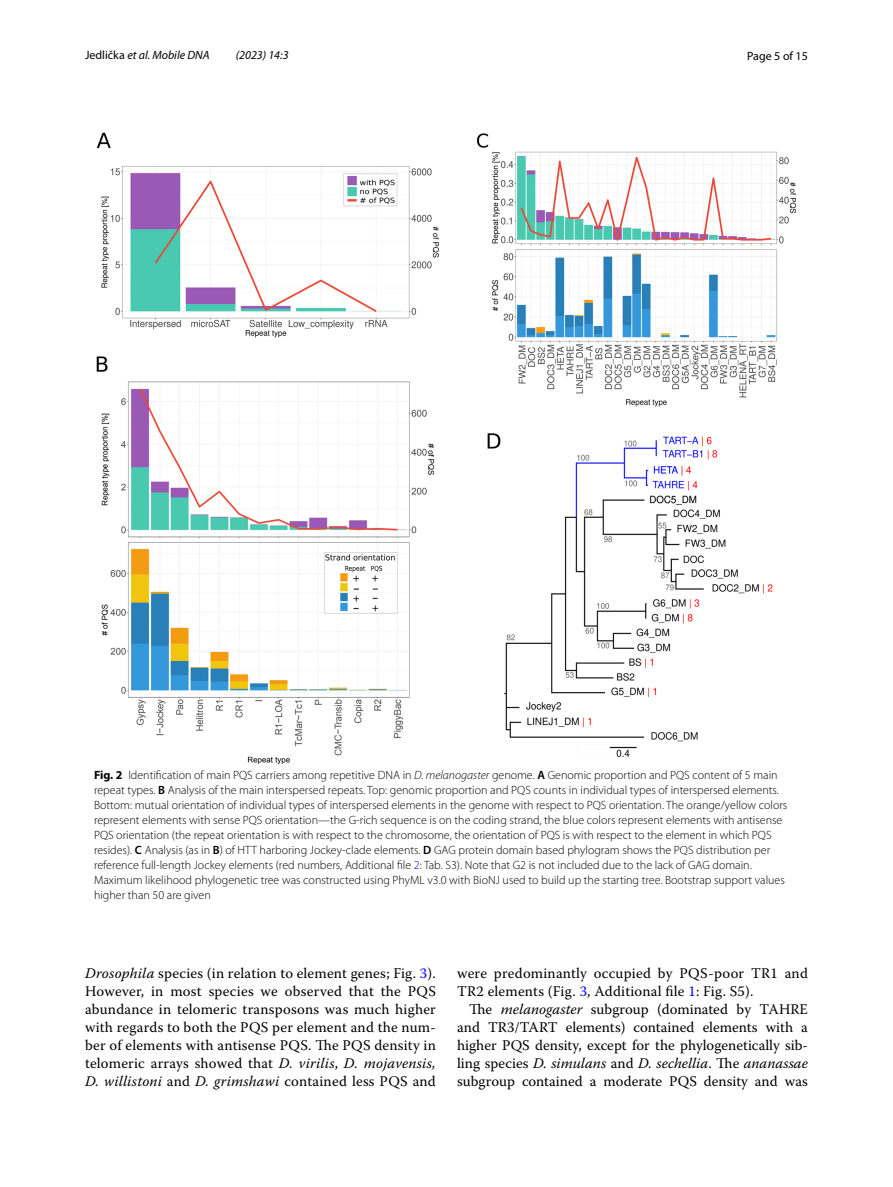
<style>
.page{position:relative;width:893px;height:1187px;background:#fff}
.page>*{position:absolute;margin:0;border:0;box-sizing:border-box;transform-origin:0 0}
.t1{font:14.7px/18px "Warnock Pro";letter-spacing:.015em;color:#000;text-align:justify}
.t2{font:300 12px/15px "Myriad Pro";color:#000}
.t3{font:italic 12px "Myriad Pro";color:#000}
.t4{font:12px "Myriad Pro";color:#000}
.s1{font-style:normal}
.s2{font-weight:700}
.s3{font-style:italic}
.s4{font-weight:600}
.s5{color:#00f}
</style>
<div class="page">
<img style="left:96px;top:133px;width:701px;height:631px">
<p class="t3" style="left:85px;top:48px;width:126px"><span class="s1">Jedlička</span> et al. Mobile DNA</p>
<p class="t3" style="left:236px;top:48px;width:54px">(2023) 14:3</p>
<p class="t4" style="left:747px;top:48px;width:62px">Page 5 of 15</p>
<p class="t2" style="left:94px;top:767px;width:695px"><span class="s2">Fig. 2</span> Identification of main PQS carriers among repetitive DNA in <span class="s3">D. melanogaster</span> genome. <span class="s4">A</span> Genomic proportion and PQS content of 5 main repeat types. <span class="s4">B</span> Analysis of the main interspersed repeats. Top: genomic proportion and PQS counts in individual types of interspersed elements.<br>Bottom: mutual orientation of individual types of interspersed elements in the genome with respect to PQS orientation. The orange/yellow colors represent elements with sense PQS orientation—the G-rich sequence is on the coding strand, the blue colors represent elements with antisense PQS orientation (the repeat orientation is with respect to the chromosome, the orientation of PQS is with respect to the element in which PQS resides). <span class="s4">C</span> Analysis (as in <span class="s4">B</span>) of HTT harboring Jockey-clade elements. <span class="s4">D</span> GAG protein domain based phylogram shows the PQS distribution per reference full-length Jockey elements (red numbers, Additional file <span class="s5">2</span>: Tab. S3). Note that G2 is not included due to the lack of GAG domain.<br>Maximum likelihood phylogenetic tree was constructed using PhyML v3.0 with BioNJ used to build up the starting tree. Bootstrap support values higher than 50 are given</p>
<p class="t1" style="left:85px;top:964px;width:352px"><span class="s3">Drosophila</span> species (in relation to element genes; Fig. <span class="s5">3</span>).<br>However, in most species we observed that the PQS abundance in telomeric transposons was much higher with regards to both the PQS per element and the num&shy;ber of elements with antisense PQS. The PQS density in telomeric arrays showed that <span class="s3">D. virilis</span>, <span class="s3">D. mojavensis, D. willistoni</span> and <span class="s3">D. grimshawi</span> contained less PQS and</p>
<p class="t1" style="left:457px;top:964px;width:352px">were predominantly occupied by PQS-poor TR1 and<br>TR2 elements (Fig. <span class="s5">3</span>, Additional file <span class="s5">1</span>: Fig. S5).</p>
<p class="t1" style="left:457px;top:1000px;width:352px;text-indent:12px">The <span class="s3">melanogaster</span> subgroup (dominated by TAHRE and TR3/TART elements) contained elements with a higher PQS density, except for the phylogenetically sib&shy;ling species <span class="s3">D. simulans</span> and <span class="s3">D. sechellia</span>. The <span class="s3">ananassae </span>subgroup contained a moderate PQS density and was</p>
</div>
